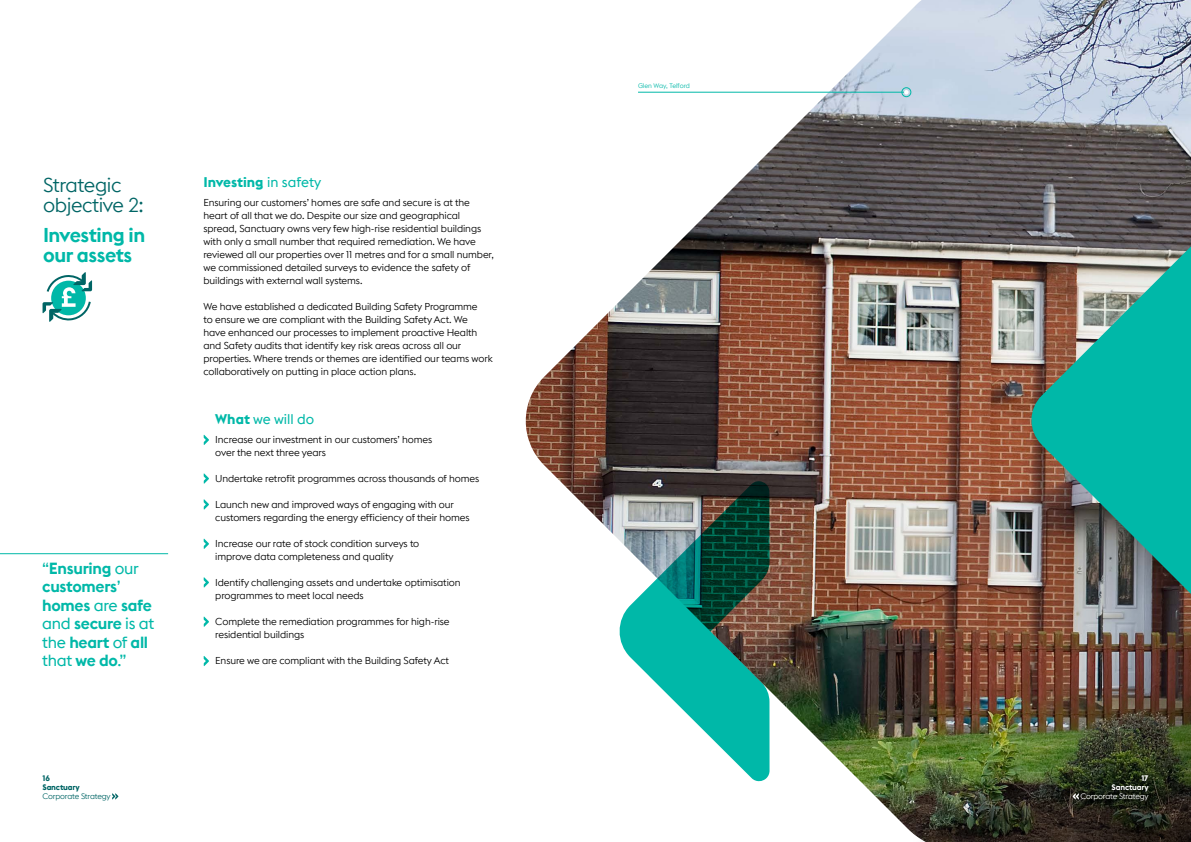
<style>
.page{position:relative;width:1191px;height:842px;background:#fff}
.page>*{position:absolute;margin:0;border:0;box-sizing:border-box;transform-origin:0 0}
.t1{font:300 20px/20px "Euclid Flex B";letter-spacing:-.02em;color:#006565}
.t2{font:600 20px/20px "Euclid Flex B";letter-spacing:-.02em;color:#00b8a8}
.t3{font:600 16.1px/18.4px "Euclid Flex B";letter-spacing:-.02em;color:#00b8a8}
.t4{font:700 14px "Euclid Flex B";letter-spacing:-.005em;color:#00b8a8}
.t5{font:14px "Euclid Flex B";color:#00b8a8}
.t6{font:300 10px/13px "Euclid Flex B";letter-spacing:-.01em;color:#000}
.t7{font:300 8px "Euclid Flex B";letter-spacing:-.02em;color:#006565}
.t8{font:300 8px "Euclid Flex B";letter-spacing:-.02em;color:#fff}
.t9{font:700 8px "Euclid Flex B";letter-spacing:-.02em;color:#006565}
.t10{font:600 8px "Euclid Flex B";letter-spacing:-.02em;color:#fff}
.t11{font:700 8px "Euclid Flex B";color:#fff}
.t12{font:300 6.6px "Euclid Flex B";color:#00b8a8}
.s1{font-weight:400}
.s2{font-weight:700}
</style>
<div class="page">
<svg style="left:43px;top:272px;width:49px;height:50px"></svg>
<img style="left:525px;top:0;width:666px;height:834px">
<img style="left:913px;top:480px;width:278px;height:362px">
<svg style="left:616px;top:481px;width:153px;height:301px"></svg>
<img style="left:1028px;top:245px;width:163px;height:350px">
<svg style="left:204px;top:539px;width:5px;height:10px"></svg>
<svg style="left:204px;top:499px;width:5px;height:11px"></svg>
<svg style="left:204px;top:473px;width:5px;height:11px"></svg>
<svg style="left:204px;top:435px;width:5px;height:10px"></svg>
<svg style="left:204px;top:577px;width:5px;height:11px"></svg>
<svg style="left:204px;top:616px;width:5px;height:11px"></svg>
<svg style="left:204px;top:656px;width:5px;height:10px"></svg>
<hr style="left:0;top:553px;width:168px;height:1px;background:#00b8a8">
<svg style="left:112px;top:793px;width:6px;height:6px"></svg>
<svg style="left:1072px;top:793px;width:6px;height:6px"></svg>
<div style="left:901px;top:87px;width:10px;height:10px;border:1px solid #00b8a8;border-radius:50%"></div>
<hr style="left:638px;top:92px;width:266px;height:1px;background:#00b8a8">
<svg style="left:904px;top:90px;width:4px;height:5px"></svg>
<h1 class="t1" style="left:43px;top:175px;width:102px">Strategic objective 2:</h1>
<h1 class="t2" style="left:43px;top:225px;width:104px">Investing in our assets</h1>
<h2 class="t3" style="left:42px;top:559px;width:114px"><span class="s1">“</span>Ensuring <span class="s1">our </span>customers<span class="s1">’ </span>homes <span class="s1">are</span> safe <span class="s1">and</span> secure <span class="s1">is at the</span> heart <span class="s1">of</span> all <span class="s1">that</span> we do<span class="s1">.”</span></h2>
<p class="t9" style="left:43px;top:773px;width:9px">16</p>
<p class="t9" style="left:43px;top:782px;width:39px">Sanctuary</p>
<p class="t7" style="left:43px;top:792px;width:70px">Corporate Strategy</p>
<h2 class="t4" style="left:203px;top:173px;width:119px">Investing <span class="s1">in safety</span></h2>
<p class="t6" style="left:203px;top:196px;width:292px">Ensuring our customers’ homes are safe and secure is at the heart of all that we do. Despite our size and geographical spread, Sanctuary owns very few high-rise residential buildings with only a small number that required remediation. We have reviewed all our properties over 11 metres and for a small number, we commissioned detailed surveys to evidence the safety of buildings with external wall systems.</p>
<p class="t6" style="left:203px;top:300px;width:291px">We have established a dedicated Building Safety Programme<br>to ensure we are compliant with the Building Safety Act. We have enhanced our processes to implement proactive Health and Safety audits that identify key risk areas across all our properties. Where trends or themes are identified our teams work collaboratively on putting in place action plans.</p>
<h2 class="t5" style="left:215px;top:411px;width:101px"><span class="s2">What</span> we will do</h2>
<p class="t6" style="left:215px;top:433px;width:218px">Increase our investment in our customers’ homes over the next three years</p>
<p class="t6" style="left:215px;top:472px;width:265px">Undertake retrofit programmes across thousands of homes</p>
<p class="t6" style="left:215px;top:498px;width:256px">Launch new and improved ways of engaging with our customers regarding the energy efficiency of their homes</p>
<p class="t6" style="left:215px;top:537px;width:206px">Increase our rate of stock condition surveys to improve data completeness and quality</p>
<p class="t6" style="left:215px;top:576px;width:247px">Identify challenging assets and undertake optimisation programmes to meet local needs</p>
<p class="t6" style="left:215px;top:615px;width:236px">Complete the remediation programmes for high-rise residential buildings</p>
<p class="t6" style="left:215px;top:654px;width:235px">Ensure we are compliant with the Building Safety Act</p>
<p class="t12" style="left:638px;top:82px;width:53px">Glen Way, Telford</p>
<p class="t11" style="left:1141px;top:773px;width:9px">17</p>
<p class="t10" style="left:1111px;top:782px;width:38px">Sanctuary</p>
<p class="t8" style="left:1080px;top:792px;width:70px">Corporate Strategy</p>
</div>
